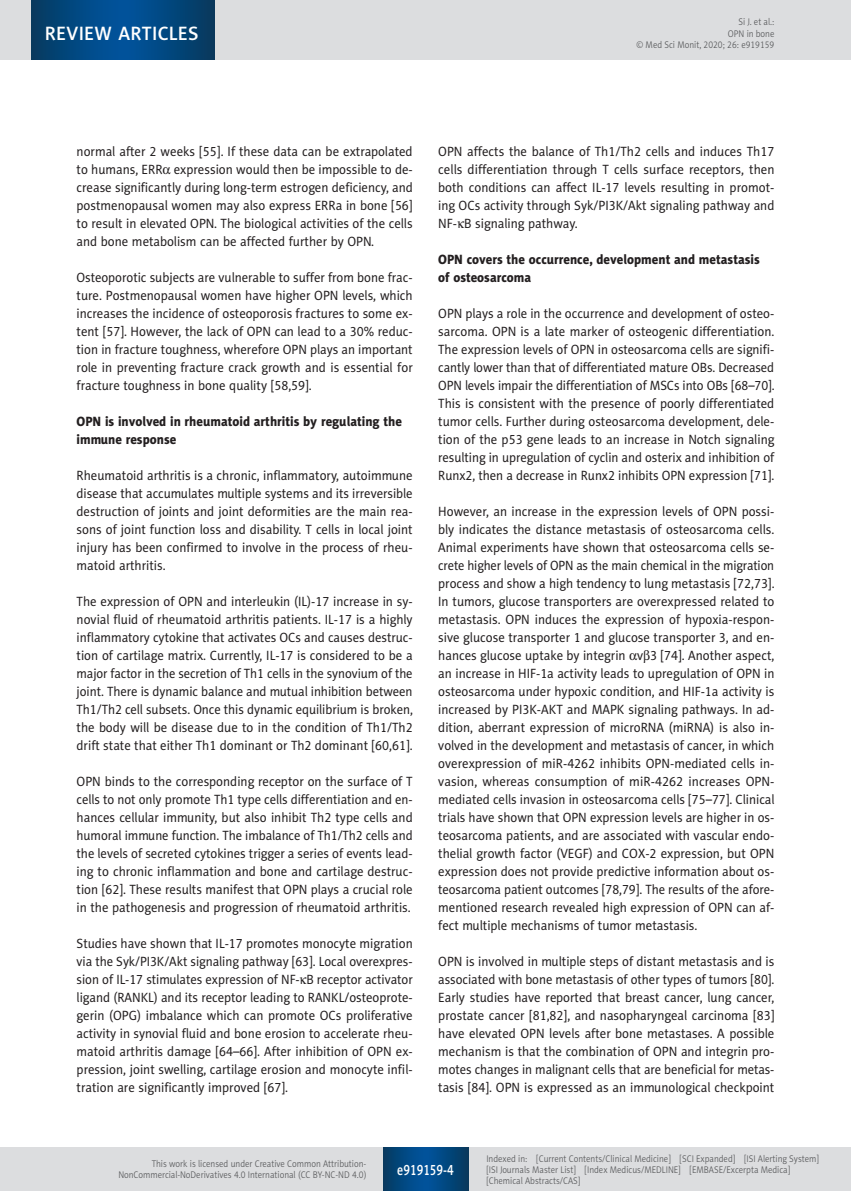
<style>
.page{position:relative;width:851px;height:1191px;background:#fff}
.page>*{position:absolute;margin:0;border:0;box-sizing:border-box;transform-origin:0 0}
.t1{font:19.5px "Naomi Sans EFN Medium";letter-spacing:.015em;color:#fff}
.t2{font:15px "Naomi Sans EFN Medium";color:#fff;scale:.8 1}
.MSM_Body{font:13.5px/18px "Naomi Sans EFN";color:#231f20;text-align:justify;scale:.95 1}
.MSM_Headline_2{font:13.5px/18px "Naomi Sans EFN Heavy";color:#231f20;scale:.95 1}
.t3{font:9.75px/11.2px "Naomi Sans EFN Light";color:#57585a;text-align:right;scale:.9 1}
.s1{font-family:"Standard Sym L"}
</style>
<div class="page">
<div style="left:0;top:1148px;width:850px;height:43px;background:#dcdddf"></div>
<div style="left:0;top:0;width:850px;height:60px;background:#dcdddf"></div>
<hr style="left:850px;top:0;width:1px;height:60px;background:#dcdddf">
<svg style="left:32px;top:0;width:183px;height:60px;background:#02477e"></svg>
<svg style="left:383px;top:1147px;width:85px;height:43px;background:#02477e"></svg>
<h1 class="t1" style="left:45px;top:22px;width:155px">REVIEW ARTICLES</h1>
<p class="t3" style="left:636px;top:16px;width:154px">Si J. et al.:<br>OPN in bone<br>© Med Sci Monit, 2020; 26: e919159</p>
<p class="MSM_Body" style="left:77px;top:142px;width:355px">normal after 2 weeks [55]. If these data can be extrapolated to humans, ERR<span class="s1">a</span> expression would then be impossible to de&shy;crease significantly during long-term estrogen deficiency, and postmenopausal women may also express ERRa in bone [56] to result in elevated OPN. The biological activities of the cells and bone metabolism can be affected further by OPN.</p>
<p class="MSM_Body" style="left:77px;top:268px;width:355px">Osteoporotic subjects are vulnerable to suffer from bone frac&shy;ture. Postmenopausal women have higher OPN levels, which increases the incidence of osteoporosis fractures to some ex&shy;tent [57]. However, the lack of OPN can lead to a 30% reduc&shy;tion in fracture toughness, wherefore OPN plays an important role in preventing fracture crack growth and is essential for fracture toughness in bone quality [58,59].</p>
<p class="MSM_Headline_2" style="left:77px;top:412px;width:344px">OPN is involved in rheumatoid arthritis by regulating the immune response</p>
<p class="MSM_Body" style="left:77px;top:466px;width:355px">Rheumatoid arthritis is a chronic, inflammatory, autoimmune disease that accumulates multiple systems and its irreversible destruction of joints and joint deformities are the main rea&shy;sons of joint function loss and disability. T cells in local joint injury has been confirmed to involve in the process of rheu&shy;matoid arthritis.</p>
<p class="MSM_Body" style="left:77px;top:592px;width:355px">The expression of OPN and interleukin (IL)-17 increase in sy&shy;novial fluid of rheumatoid arthritis patients. IL-17 is a highly inflammatory cytokine that activates OCs and causes destruc&shy;tion of cartilage matrix. Currently, IL-17 is considered to be a major factor in the secretion of Th1 cells in the synovium of the joint. There is dynamic balance and mutual inhibition between Th1/Th2 cell subsets. Once this dynamic equilibrium is broken, the body will be disease due to in the condition of Th1/Th2 drift state that either Th1 dominant or Th2 dominant [60,61].</p>
<p class="MSM_Body" style="left:77px;top:772px;width:355px">OPN binds to the corresponding receptor on the surface of T cells to not only promote Th1 type cells differentiation and en&shy;hances cellular immunity, but also inhibit Th2 type cells and humoral immune function. The imbalance of Th1/Th2 cells and the levels of secreted cytokines trigger a series of events lead&shy;ing to chronic inflammation and bone and cartilage destruc&shy;tion [62]. These results manifest that OPN plays a crucial role in the pathogenesis and progression of rheumatoid arthritis.</p>
<p class="MSM_Body" style="left:77px;top:934px;width:355px">Studies have shown that IL-17 promotes monocyte migration via the Syk/PI3K/Akt signaling pathway [63]. Local overexpres&shy;sion of IL-17 stimulates expression of NF-<span class="s1">k</span>B receptor activator ligand (RANKL) and its receptor leading to RANKL/osteoprote&shy;gerin (OPG) imbalance which can promote OCs proliferative activity in synovial fluid and bone erosion to accelerate rheu&shy;matoid arthritis damage [64–66]. After inhibition of OPN ex&shy;pression, joint swelling, cartilage erosion and monocyte infil&shy;tration are significantly improved [67].</p>
<p class="MSM_Body" style="left:438px;top:142px;width:355px">OPN affects the balance of Th1/Th2 cells and induces Th17 cells differentiation through T cells surface receptors, then both conditions can affect IL-17 levels resulting in promot&shy;ing OCs activity through Syk/PI3K/Akt signaling pathway and NF-<span class="s1">k</span>B signaling pathway.</p>
<p class="MSM_Headline_2" style="left:438px;top:250px;width:340px">OPN covers the occurrence, development and metastasis of osteosarcoma</p>
<p class="MSM_Body" style="left:438px;top:304px;width:355px">OPN plays a role in the occurrence and development of osteo&shy;sarcoma. OPN is a late marker of osteogenic differentiation.<br>The expression levels of OPN in osteosarcoma cells are signifi&shy;cantly lower than that of differentiated mature OBs. Decreased OPN levels impair the differentiation of MSCs into OBs [68–70].<br>This is consistent with the presence of poorly differentiated tumor cells. Further during osteosarcoma development, dele&shy;tion of the p53 gene leads to an increase in Notch signaling resulting in upregulation of cyclin and osterix and inhibition of Runx2, then a decrease in Runx2 inhibits OPN expression [71].</p>
<p class="MSM_Body" style="left:438px;top:502px;width:355px">However, an increase in the expression levels of OPN possi&shy;bly indicates the distance metastasis of osteosarcoma cells.<br>Animal experiments have shown that osteosarcoma cells se&shy;crete higher levels of OPN as the main chemical in the migration process and show a high tendency to lung metastasis [72,73].<br>In tumors, glucose transporters are overexpressed related to metastasis. OPN induces the expression of hypoxia-respon&shy;sive glucose transporter 1 and glucose transporter 3, and en&shy;hances glucose uptake by integrin <span class="s1">a</span>v<span class="s1">b</span>3 [74]. Another aspect, an increase in HIF-1a activity leads to upregulation of OPN in osteosarcoma under hypoxic condition, and HIF-1a activity is increased by PI3K-AKT and MAPK signaling pathways. In ad&shy;dition, aberrant expression of microRNA (miRNA) is also in&shy;volved in the development and metastasis of cancer, in which overexpression of miR-4262 inhibits OPN-mediated cells in&shy;vasion, whereas consumption of miR-4262 increases OPN&shy;mediated cells invasion in osteosarcoma cells [75–77]. Clinical trials have shown that OPN expression levels are higher in os&shy;teosarcoma patients, and are associated with vascular endo&shy;thelial growth factor (VEGF) and COX-2 expression, but OPN expression does not provide predictive information about os&shy;teosarcoma patient outcomes [78,79]. The results of the afore&shy;mentioned research revealed high expression of OPN can af&shy;fect multiple mechanisms of tumor metastasis.</p>
<p class="MSM_Body" style="left:438px;top:952px;width:355px">OPN is involved in multiple steps of distant metastasis and is associated with bone metastasis of other types of tumors [80].<br>Early studies have reported that breast cancer, lung cancer, prostate cancer [81,82], and nasopharyngeal carcinoma [83] have elevated OPN levels after bone metastases. A possible mechanism is that the combination of OPN and integrin pro&shy;motes changes in malignant cells that are beneficial for metas&shy;tasis [84]. OPN is expressed as an immunological checkpoint</p>
<p class="t3" style="left:118px;top:1158px;width:277px">This work is licensed under Creative Common Attribution-<br>NonCommercial-NoDerivatives 4.0 International (CC BY-NC-ND 4.0)</p>
<p class="t2" style="left:397px;top:1160px;width:72px">e919159-4</p>
<p class="t3" style="left:486px;top:1152px;width:371px;text-align:left">Indexed in: [Current Contents/Clinical Medicine] [SCI Expanded] [ISI Alerting System] [ISI Journals Master List] [Index Medicus/MEDLINE] [EMBASE/Excerpta Medica] [Chemical Abstracts/CAS]</p>
</div>
